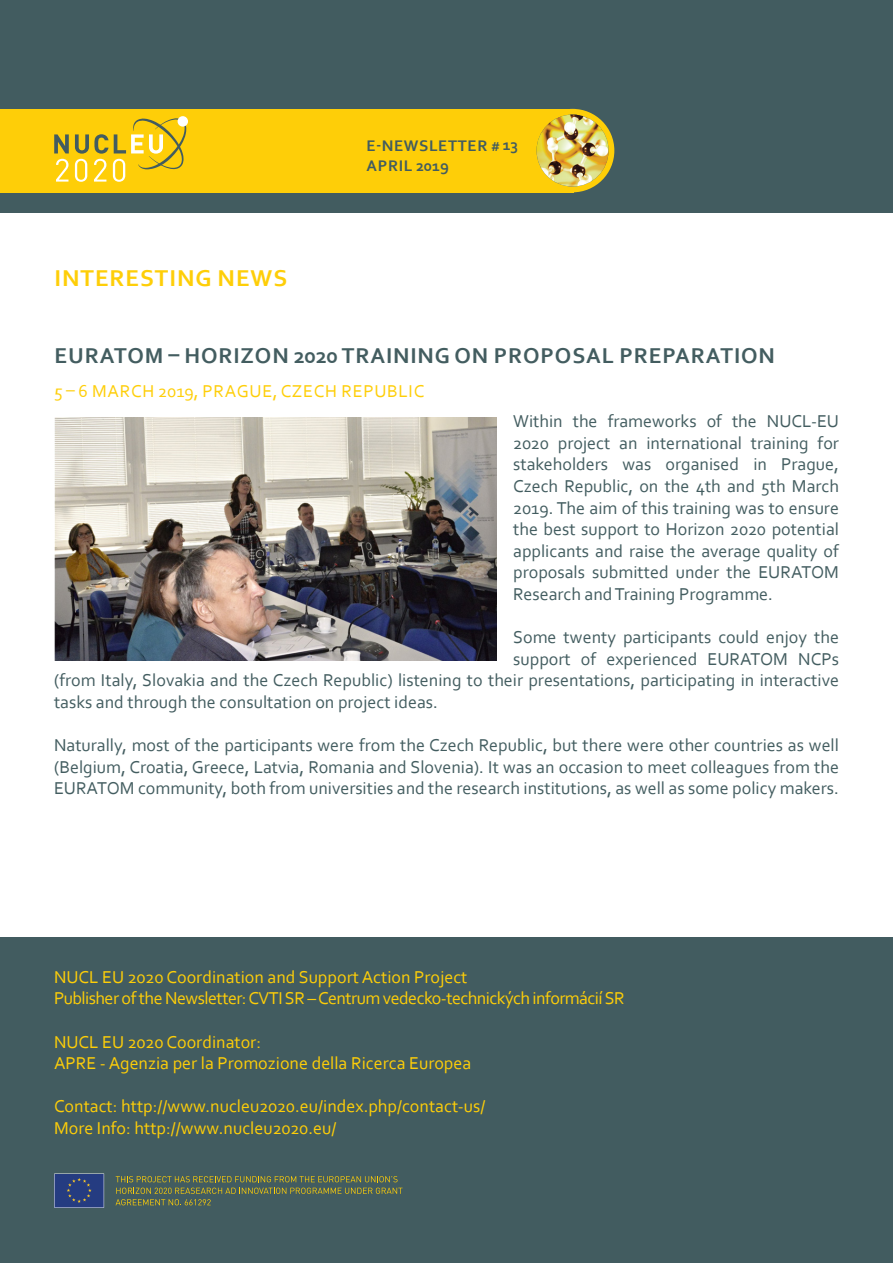
<style>
.page{position:relative;width:893px;height:1263px;background:#fff}
.page>*{position:absolute;margin:0;border:0;box-sizing:border-box;transform-origin:0 0}
.t1{font:700 24px "Corbel";letter-spacing:.04em;color:#fece08}
.Heading_2{font:700 22.5px "Corbel";letter-spacing:.04em;color:#435d60}
.Normal__Web{font:18px/21.6px "Corbel";color:#435d60;text-align:justify}
.Heading_2-2{font:18px/21.6px "Corbel";color:#fece08}
.Heading_2-3{font:18px "Corbel";letter-spacing:-.03em;color:#fece08}
.Heading_2-4{font:18px "Corbel";letter-spacing:.04em;color:#fece08}
.t2{font:700 16.05px "Corbel";letter-spacing:.04em;color:#425c60}
.s1{font-size:13.5px}
</style>
<div class="page">
<div style="left:0;top:938px;width:893px;height:325px;background:#425c60"></div>
<svg style="left:116px;top:1176px;width:286px;height:29px"></svg>
<svg style="left:54px;top:1173px;width:50px;height:35px;background:#344883"></svg>
<img style="left:54px;top:418px;width:442px;height:242px">
<div style="left:0;top:0;width:893px;height:213px;background:#425c60"></div>
<div style="left:0;top:109px;width:573px;height:83px;background:#fece08"></div>
<div style="left:531px;top:109px;width:83px;height:83px;background:#fece08;border-radius:50%"></div>
<img style="left:537px;top:115px;width:72px;height:72px;border-radius:36px">
<div style="left:178px;top:116px;width:10px;height:11px;background:#fff;border-radius:50%"></div>
<svg style="left:54px;top:134px;width:15px;height:19px"></svg>
<svg style="left:56px;top:159px;width:12px;height:23px"></svg>
<svg style="left:75px;top:118px;width:111px;height:64px"></svg>
<p class="t1" style="left:54px;top:264px;width:234px">INTERESTING NEWS</p>
<p class="t2" style="left:367px;top:136px;width:153px">E-NEWSLETTER <span class="s1">#</span> 13</p>
<p class="t2" style="left:367px;top:156px;width:84px">APRIL 2019</p>
<p class="Heading_2" style="left:54px;top:341px;width:722px">EURATOM – HORIZON 2020 TRAINING ON PROPOSAL PREPARATION</p>
<p class="Heading_2-4" style="left:54px;top:380px;width:372px">5 – 6 MARCH 2019, PRAGUE, CZECH REPUBLIC</p>
<p class="Normal__Web" style="left:513px;top:410px;width:327px">Within the frameworks of the NUCL-EU 2020 project an international training for stakeholders was organised in Prague, Czech Republic, on the 4th and 5th March 2019. The aim of this training was to ensure the best support to Horizon 2020 potential applicants and raise the average quality of proposals submitted under the EURATOM Research and Training Programme.</p>
<p class="Normal__Web" style="left:513px;top:626px;width:327px">Some twenty participants could enjoy the</p>
<p class="Normal__Web" style="left:513px;top:647px;width:327px">support of experienced EURATOM NCPs</p>
<p class="Normal__Web" style="left:54px;top:669px;width:786px">(from Italy, Slovakia and the Czech Republic) listening to their presentations, participating in interactive</p>
<p class="Normal__Web" style="left:54px;top:691px;width:385px">tasks and through the consultation on project ideas.</p>
<p class="Normal__Web" style="left:54px;top:734px;width:786px">Naturally, most of the participants were from the Czech Republic, but there were other countries as well (Belgium, Croatia, Greece, Latvia, Romania and Slovenia). It was an occasion to meet colleagues from the EURATOM community, both from universities and the research institutions, as well as some policy makers.</p>
<p class="Heading_2-2" style="left:54px;top:965px;width:415px">NUCL EU 2020 Coordination and Support Action Project</p>
<p class="Heading_2-3" style="left:54px;top:987px;width:572px">Publisher of the Newsletter: CVTI SR – Centrum vedecko-technických informácií SR</p>
<p class="Heading_2-2" style="left:54px;top:1030px;width:419px">NUCL EU 2020 Coordinator:<br>APRE - Agenzia per la Promozione della Ricerca Europea</p>
<p class="Heading_2-2" style="left:54px;top:1095px;width:433px">Contact: http://www.nucleu2020.eu/index.php/contact-us/</p>
<p class="Heading_2-2" style="left:54px;top:1117px;width:284px">More Info: http://www.nucleu2020.eu/</p>
</div>
